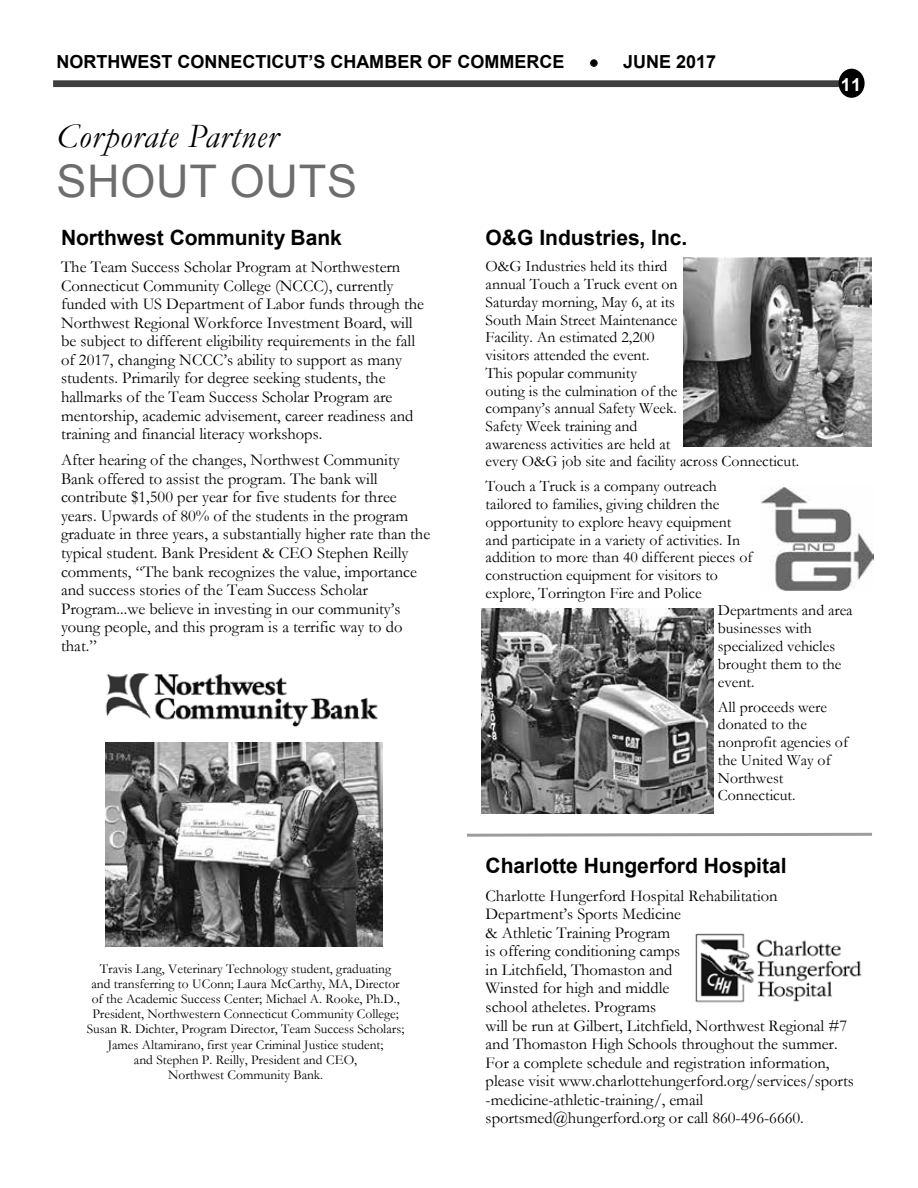
<style>
.page{position:relative;width:918px;height:1188px;background:#fff}
.page>*{position:absolute;margin:0;border:0;box-sizing:border-box;transform-origin:0 0}
.t1{font:45px "Arial";letter-spacing:.015em;color:#6d6d6d}
.t2{font:italic 34.5px "Garamond";letter-spacing:.02em;color:#000}
.t3{font:700 21.15px "Arial";color:#000}
.t4{font:700 21px "Arial";letter-spacing:-.005em;color:#000}
.t5{font:700 18px "Arial";color:#000}
.t6{font:700 18px "Arial";color:#fff}
.t7{font:16.65px "Garamond";color:#000}
.t8{font:16.5px/18.6px "Garamond";color:#000}
.t9{font:15.9px/17.7px "Garamond";color:#000}
.t10{font:13.5px/15.1px "Garamond";color:#000;text-align:center}
</style>
<div class="page">
<div style="left:53px;top:80px;width:811px;height:7px;background:#3f3f3f"></div>
<svg style="left:590px;top:59px;width:8px;height:8px"></svg>
<div style="left:840px;top:70px;width:23px;height:26px;background:#000;border-radius:50%"></div>
<div style="left:839px;top:69px;width:26px;height:29px;border:3px solid #000;border-radius:50%"></div>
<img style="left:695px;top:933px;width:167px;height:70px">
<img style="left:761px;top:487px;width:113px;height:103px">
<img style="left:105px;top:673px;width:273px;height:54px">
<svg style="left:466px;top:832px;width:406px;height:5px"></svg>
<img style="left:105px;top:742px;width:277px;height:205px">
<img style="left:481px;top:608px;width:232px;height:205px">
<img style="left:683px;top:258px;width:188px;height:188px">
<p class="t5" style="left:57px;top:50px;width:509px">NORTHWEST CONNECTICUT’S CHAMBER OF COMMERCE</p>
<p class="t5" style="left:590px;top:50px;width:128px">• JUNE 2017</p>
<p class="t6" style="left:841px;top:73px;width:22px">11</p>
<h2 class="t2" style="left:57px;top:112px;width:223px">Corporate Partner</h2>
<h1 class="t1" style="left:57px;top:152px;width:302px">SHOUT OUTS</h1>
<p class="t4" style="left:61px;top:223px;width:283px">Northwest Community Bank</p>
<p class="t8" style="left:61px;top:257px;width:365px">The Team Success Scholar Program at Northwestern Connecticut Community College (NCCC), currently funded with US Department of Labor funds through the Northwest Regional Workforce Investment Board, will be subject to different eligibility requirements in the fall</p>
<p class="t7" style="left:61px;top:348px;width:343px">of 2017, changing NCCC’s ability to support as many</p>
<p class="t8" style="left:61px;top:369px;width:354px">students. Primarily for degree seeking students, the hallmarks of the Team Success Scholar Program are mentorship, academic advisement, career readiness and training and financial literacy workshops.</p>
<p class="t8" style="left:61px;top:450px;width:371px">After hearing of the changes, Northwest Community Bank offered to assist the program. The bank will contribute $1,500 per year for five students for three years. Upwards of 80% of the students in the program graduate in three years, a substantially higher rate than the typical student. Bank President &amp; CEO Stephen Reilly comments, “The bank recognizes the value, importance and success stories of the Team Success Scholar</p>
<p class="t7" style="left:61px;top:597px;width:341px">Program...we believe in investing in our community’s</p>
<p class="t8" style="left:61px;top:617px;width:343px">young people, and this program is a terrific way to do that.”</p>
<p class="t10" style="left:87px;top:961px;width:319px">Travis Lang, Veterinary Technology student, graduating<br>and transferring to UConn; Laura McCarthy, MA, Director of the Academic Success Center; Michael A. Rooke, Ph.D., President, Northwestern Connecticut Community College; Susan R. Dichter, Program Director, Team Success Scholars; James Altamirano, first year Criminal Justice student;<br>and Stephen P. Reilly, President and CEO,<br>Northwest Community Bank.</p>
<p class="t4" style="left:486px;top:223px;width:203px">O&amp;G Industries, Inc.</p>
<p class="t9" style="left:486px;top:257px;width:315px">O&amp;G Industries held its third<br>annual Touch a Truck event on<br>Saturday morning, May 6, at its<br>South Main Street Maintenance<br>Facility. An estimated 2,200<br>visitors attended the event.<br>This popular community<br>outing is the culmination of the<br>company’s annual Safety Week.<br>Safety Week training and<br>awareness activities are held at<br>every O&amp;G job site and facility across Connecticut.</p>
<p class="t9" style="left:486px;top:477px;width:233px">Touch a Truck is a company outreach</p>
<p class="t9" style="left:486px;top:495px;width:236px">tailored to families, giving children the</p>
<p class="t9" style="left:486px;top:513px;width:247px">opportunity to explore heavy equipment</p>
<p class="t9" style="left:486px;top:531px;width:256px">and participate in a variety of activities. In</p>
<p class="t9" style="left:486px;top:548px;width:268px">addition to more than 40 different pieces of</p>
<p class="t9" style="left:486px;top:566px;width:234px">construction equipment for visitors to</p>
<p class="t9" style="left:486px;top:584px;width:218px">explore, Torrington Fire and Police</p>
<p class="t9" style="left:718px;top:601px;width:136px">Departments and area</p>
<p class="t9" style="left:718px;top:619px;width:96px">businesses with</p>
<p class="t9" style="left:718px;top:637px;width:119px">specialized vehicles</p>
<p class="t9" style="left:718px;top:655px;width:125px">brought them to the</p>
<p class="t9" style="left:718px;top:672px;width:38px">event.</p>
<p class="t9" style="left:718px;top:697px;width:132px">All proceeds were donated to the nonprofit agencies of the United Way of<br>Northwest<br>Connecticut.</p>
<p class="t3" style="left:486px;top:852px;width:303px">Charlotte Hungerford Hospital</p>
<p class="t8" style="left:486px;top:886px;width:370px">Charlotte Hungerford Hospital Rehabilitation Department’s Sports Medicine<br>&amp; Athletic Training Program<br>is offering conditioning camps<br>in Litchfield, Thomaston and<br>Winsted for high and middle<br>school atheletes. Programs<br>will be run at Gilbert, Litchfield, Northwest Regional #7 and Thomaston High Schools throughout the summer.<br>For a complete schedule and registration information, please visit www.charlottehungerford.org/services/sports -medicine-athletic-training/, email</p>
<p class="t7" style="left:486px;top:1107px;width:320px">sportsmed@hungerford.org or call 860-496-6660.</p>
</div>
